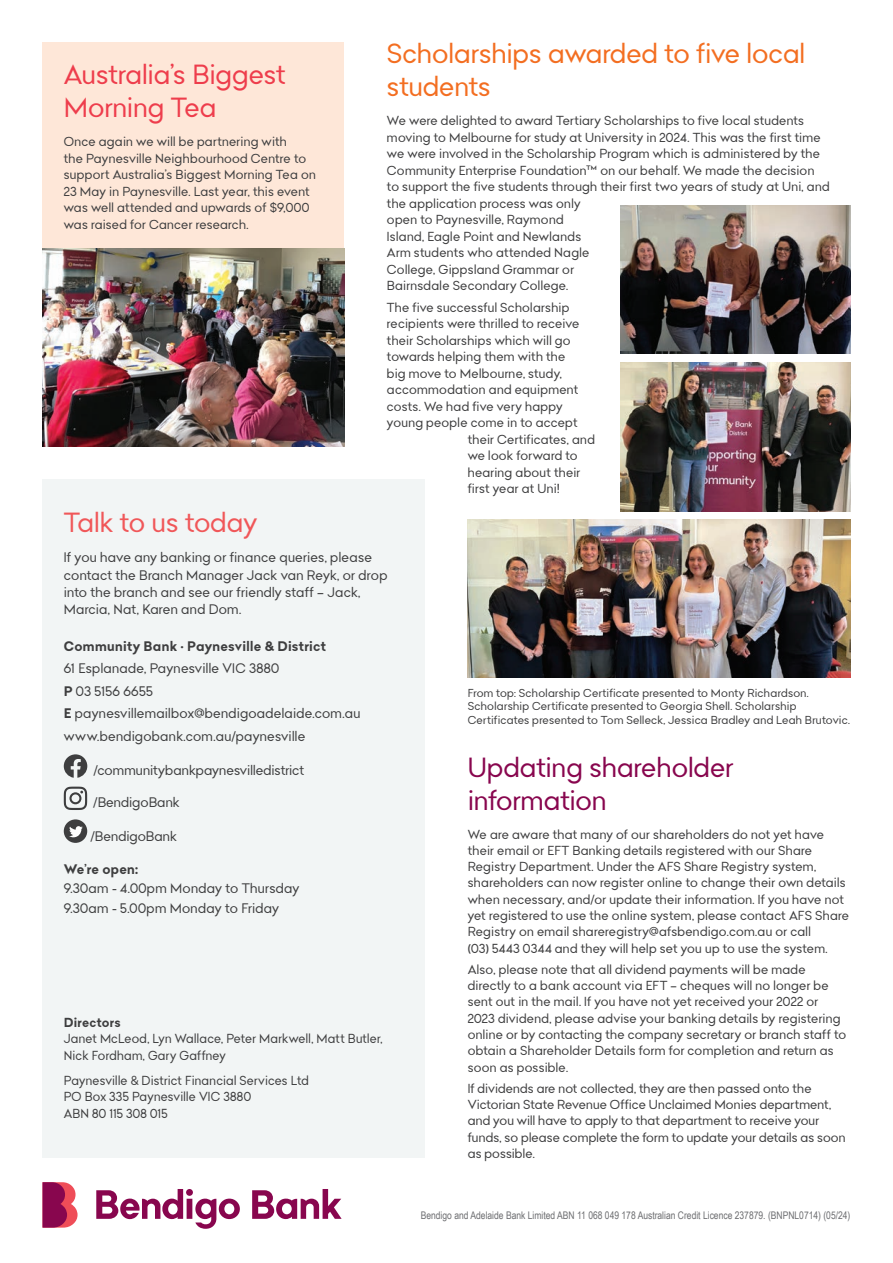
<style>
.page{position:relative;width:893px;height:1263px;background:#fff}
.page>*{position:absolute;margin:0;border:0;box-sizing:border-box;transform-origin:0 0}
.t1{font:27px/33px "Bendigo Sans";color:#f36e21}
.t2{font:27px/33px "Bendigo Sans";letter-spacing:.01em;color:#88064e}
.t3{font:27px/33px "Bendigo Sans";color:#ee3d4c}
.t4{font:27px "Bendigo Sans";letter-spacing:.005em;color:#f05759}
.t5{font:13.5px/17.2px "Bendigo Sans";letter-spacing:.02em;color:#3e3e3f}
.t6{font:700 13.5px "Bendigo Sans";letter-spacing:.02em;color:#3e3e3f}
.t7{font:12.75px/16.5px "Bendigo Sans";letter-spacing:.02em;color:#3e3e3f}
.t8{font:700 12.75px "Bendigo Sans";letter-spacing:.02em;color:#3e3e3f}
.t9{font:11.25px/13.5px "Bendigo Sans";letter-spacing:.02em;color:#3e3e3f}
.t10{font:10.5px "Arial Narrow";color:#6c6d70}
.s1{font-weight:700}
</style>
<div class="page">
<svg style="left:96px;top:1189px;width:144px;height:40px"></svg>
<svg style="left:252px;top:1189px;width:90px;height:30px"></svg>
<svg style="left:43px;top:1182px;width:35px;height:45px;background:#b33664"></svg>
<div style="left:43px;top:479px;width:382px;height:679px;background:#f2f5f5"></div>
<svg style="left:64px;top:754px;width:23px;height:24px"></svg>
<svg style="left:64px;top:787px;width:23px;height:23px"></svg>
<div style="left:64px;top:819px;width:23px;height:24px;background:#3e3e3f;border-radius:50%"></div>
<svg style="left:69px;top:826px;width:14px;height:11px"></svg>
<div style="left:43px;top:43px;width:301px;height:320px;background:#fee7d8"></div>
<img style="left:43px;top:248px;width:301px;height:198px">
<img style="left:468px;top:520px;width:382px;height:157px">
<img style="left:621px;top:205px;width:229px;height:149px">
<img style="left:621px;top:362px;width:229px;height:149px">
<h1 class="t3" style="left:64px;top:57px;width:223px">Australia’s Biggest<br>Morning Tea</h1>
<p class="t7" style="left:64px;top:133px;width:254px">Once again we will be partnering with<br>the Paynesville Neighbourhood Centre to support Australia’s Biggest Morning Tea on 23 May in Paynesville. Last year, this event was well attended and upwards of $9,000 was raised for Cancer research.</p>
<h1 class="t1" style="left:387px;top:36px;width:419px">Scholarships awarded to five local students</h1>
<p class="t7" style="left:387px;top:112px;width:444px">We were delighted to award Tertiary Scholarships to five local students moving to Melbourne for study at University in 2024. This was the first time we were involved in the Scholarship Program which is administered by the Community Enterprise Foundation™ on our behalf. We made the decision to support the five students through their first two years of study at Uni, and the application process was only<br>open to Paynesville, Raymond<br>Island, Eagle Point and Newlands<br>Arm students who attended Nagle<br>College, Gippsland Grammar or<br>Bairnsdale Secondary College.</p>
<p class="t7" style="left:387px;top:299px;width:184px">The five successful Scholarship</p>
<p class="t7" style="left:387px;top:315px;width:194px">recipients were thrilled to receive</p>
<p class="t7" style="left:387px;top:332px;width:185px">their Scholarships which will go</p>
<p class="t7" style="left:387px;top:348px;width:180px">towards helping them with the</p>
<p class="t7" style="left:387px;top:365px;width:176px">big move to Melbourne, study,</p>
<p class="t7" style="left:387px;top:381px;width:193px">accommodation and equipment</p>
<p class="t7" style="left:387px;top:398px;width:177px">costs. We had five very happy</p>
<p class="t7" style="left:387px;top:414px;width:192px">young people come in to accept</p>
<p class="t7" style="left:468px;top:431px;width:129px">their Certificates, and</p>
<p class="t7" style="left:468px;top:447px;width:111px">we look forward to</p>
<p class="t7" style="left:468px;top:464px;width:114px">hearing about their</p>
<p class="t7" style="left:468px;top:480px;width:94px">first year at Uni!</p>
<h1 class="t4" style="left:64px;top:505px;width:195px">Talk to us today</h1>
<p class="t5" style="left:64px;top:549px;width:325px">If you have any banking or finance queries, please contact the Branch Manager Jack van Reyk, or drop into the branch and see our friendly staff – Jack, Marcia, Nat, Karen and Dom.</p>
<p class="t6" style="left:64px;top:638px;width:264px">Community Bank • Paynesville &amp; District</p>
<p class="t5" style="left:64px;top:657px;width:298px;line-height:22.5px">61 Esplanade, Paynesville VIC 3880<br><span class="s1">P</span> 03 5156 6655<br><span class="s1">E</span> paynesvillemailbox@bendigoadelaide.com.au www.bendigobank.com.au/paynesville</p>
<p class="t5" style="left:93px;top:761px;width:212px">/communitybankpaynesvilledistrict</p>
<p class="t5" style="left:93px;top:793px;width:88px">/BendigoBank</p>
<p class="t5" style="left:91px;top:828px;width:88px">/BendigoBank</p>
<p class="t6" style="left:64px;top:860px;width:76px">We’re open:</p>
<p class="t5" style="left:64px;top:878px;width:237px;line-height:19.5px">9.30am - 4.00pm Monday to Thursday<br>9.30am - 5.00pm Monday to Friday</p>
<p class="t8" style="left:64px;top:1014px;width:58px">Directors</p>
<p class="t7" style="left:64px;top:1030px;width:320px">Janet McLeod, Lyn Wallace, Peter Markwell, Matt Butler,<br>Nick Fordham, Gary Gaffney</p>
<p class="t7" style="left:64px;top:1072px;width:246px">Paynesville &amp; District Financial Services Ltd<br>PO Box 335 Paynesville VIC 3880<br>ABN 80 115 308 015</p>
<p class="t9" style="left:468px;top:686px;width:384px">From top: Scholarship Certificate presented to Monty Richardson.<br>Scholarship Certificate presented to Georgia Shell. Scholarship<br>Certificates presented to Tom Selleck, Jessica Bradley and Leah Brutovic.</p>
<h1 class="t2" style="left:468px;top:750px;width:267px">Updating shareholder information</h1>
<p class="t7" style="left:468px;top:826px;width:383px">We are aware that many of our shareholders do not yet have their email or EFT Banking details registered with our Share Registry Department. Under the AFS Share Registry system, shareholders can now register online to change their own details when necessary, and/or update their information. If you have not yet registered to use the online system, please contact AFS Share Registry on email shareregistry@afsbendigo.com.au or call<br>(03) 5443 0344 and they will help set you up to use the system.</p>
<p class="t7" style="left:468px;top:961px;width:380px">Also, please note that all dividend payments will be made directly to a bank account via EFT – cheques will no longer be sent out in the mail. If you have not yet received your 2022 or 2023 dividend, please advise your banking details by registering online or by contacting the company secretary or branch staff to obtain a Shareholder Details form for completion and return as soon as possible.</p>
<p class="t7" style="left:468px;top:1080px;width:379px">If dividends are not collected, they are then passed onto the Victorian State Revenue Office Unclaimed Monies department, and you will have to apply to that department to receive your funds, so please complete the form to update your details as soon as possible.</p>
<p class="t10" style="left:421px;top:1208px;width:431px">Bendigo and Adelaide Bank Limited ABN 11 068 049 178 Australian Credit Licence 237879. (BNPNL0714) (05/24)</p>
</div>
